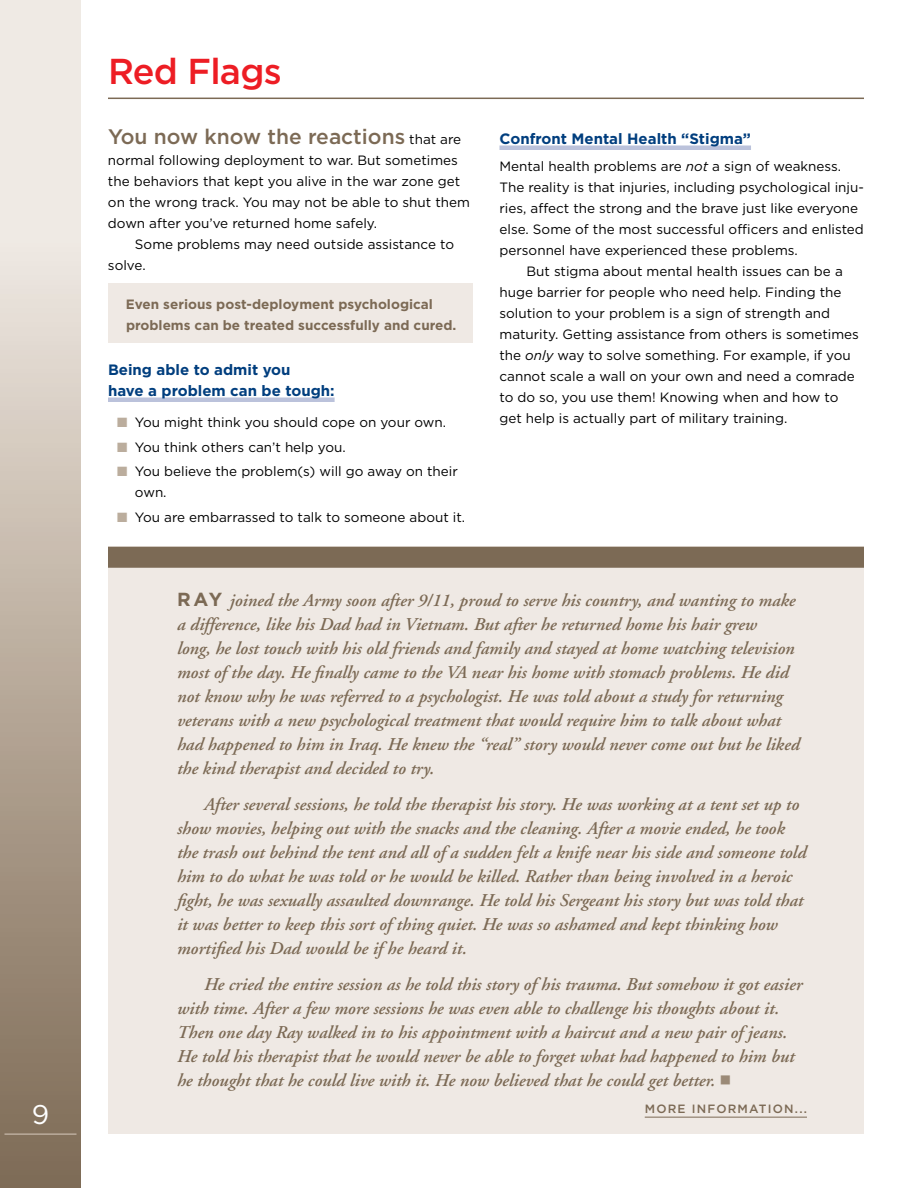
<style>
.page{position:relative;width:918px;height:1188px;background:#fff}
.page>*{position:absolute;margin:0;border:0;box-sizing:border-box;transform-origin:0 0}
._03_Hed{font:500 36px "Gotham";letter-spacing:-.02em;color:#ed1d24}
.t1{font:27px "Gotham";color:#fff}
._01-Text_no_indent{font:500 21px "Gotham";color:#7c6a55}
._04_Callout{font:italic 600 18px/24px "Adobe Garamond";color:#7c6a55}
._02_Subhed{font:700 15px/21px "Gotham";color:#003e7e}
._01-Text_no_indent-2{font:13.5px/21px "Gotham";color:#000}
._01-Text{font:13.5px/21px "Gotham";color:#000}
._01a_Text-Bullets{font:13.5px/21px "Gotham";color:#000}
._01-Text-2{font:700 13.5px/21px "Gotham";color:#7c6a55}
._07_More_Info{font:500 12px "Gotham";letter-spacing:.1em;color:#7c6a55}
.s1{font-weight:400;font-size:13.5px;color:#000}
.s2{color:#bbad9d}
.s3{font-style:italic}
.s4{font-family:"Gotham";font-weight:700;font-style:normal;font-size:18.9px}
.s5{font-family:"Universal Newswith Comm Pi";font-weight:400;font-style:normal;color:#9b8a77}
</style>
<div class="page">
<div style="left:108px;top:283px;width:364px;height:60px;background:#efe9e4"></div>
<hr style="left:108px;top:98px;width:756px;height:1px;background:#7c6a55">
<hr style="left:108px;top:398px;width:227px;height:4px;background:#bbc2db">
<hr style="left:500px;top:146px;width:251px;height:4px;background:#bbc2db">
<div style="left:108px;top:547px;width:756px;height:587px;background:#efe9e4"></div>
<hr style="left:645px;top:1117px;width:162px;height:1px;background:#7c6a55">
<div style="left:108px;top:547px;width:756px;height:21px;background:#7c6a55"></div>
<svg style="left:0;top:0;width:81px;height:1188px"></svg>
<hr style="left:4px;top:1133px;width:72px;height:2px;background:#bbad9d">
<h2 class="t1" style="left:32px;top:1100px;width:19px">9</h2>
<p class="_03_Hed" style="left:108px;top:51px;width:175px">Red Flags</p>
<p class="_01-Text_no_indent" style="left:108px;top:125px;width:355px">You now know the reactions <span class="s1">that are</span></p>
<p class="_01-Text_no_indent-2" style="left:108px;top:149px;width:363px">normal following deployment to war. But sometimes the behaviors that kept you alive in the war zone get on the wrong track. You may not be able to shut them down after you’ve returned home safely.</p>
<p class="_01-Text" style="left:108px;top:234px;width:348px;text-indent:27px">Some problems may need outside assistance to solve.</p>
<p class="_01-Text-2" style="left:126px;top:293px;width:332px">Even serious post-deployment psychological problems can be treated successfully and cured.</p>
<p class="_02_Subhed" style="left:108px;top:359px;width:228px">Being able to admit you<br>have a problem can be tough:</p>
<p class="_01a_Text-Bullets" style="left:117px;top:411px;width:331px"><span class="s2">■</span> You might think you should cope on your own.</p>
<p class="_01a_Text-Bullets" style="left:117px;top:436px;width:230px"><span class="s2">■</span> You think others can’t help you.</p>
<p class="_01a_Text-Bullets" style="left:135px;top:461px;width:324px;text-indent:-18px"><span class="s2">■</span> You believe the problem(s) will go away on their own.</p>
<p class="_01a_Text-Bullets" style="left:117px;top:506px;width:350px"><span class="s2">■</span> You are embarrassed to talk to someone about it.</p>
<p class="_02_Subhed" style="left:500px;top:128px;width:253px">Confront Mental Health “Stigma”</p>
<p class="_01-Text_no_indent-2" style="left:500px;top:155px;width:366px">Mental health problems are <span class="s3">not</span> a sign of weakness.<br>The reality is that injuries, including psychological inju&shy;ries, affect the strong and the brave just like everyone else. Some of the most successful officers and enlisted personnel have experienced these problems.</p>
<p class="_01-Text" style="left:500px;top:261px;width:361px;text-indent:27px">But stigma about mental health issues can be a huge barrier for people who need help. Finding the solution to your problem is a sign of strength and maturity. Getting assistance from others is sometimes the <span class="s3">only</span> way to solve something. For example, if you cannot scale a wall on your own and need a comrade to do so, you use them! Knowing when and how to get help is actually part of military training.</p>
<p class="_04_Callout" style="left:177px;top:589px;width:624px"><span class="s4">r ay</span> joined the Army soon after 9/11, proud to serve his country, and wanting to make a difference, like his Dad had in Vietnam. But after he returned home his hair grew<br>long, he lost touch with his old friends and family and stayed at home watching television most of the day. He finally came to the VA near his home with stomach problems. He did not know why he was referred to a psychologist. He was told about a study for returning veterans with a new psychological treatment that would require him to talk about what had happened to him in Iraq. He knew the “real” story would never come out but he liked the kind therapist and decided to try.</p>
<p class="_04_Callout" style="left:177px;top:793px;width:631px;text-indent:27px">After several sessions, he told the therapist his story. He was working at a tent set up to show movies, helping out with the snacks and the cleaning. After a movie ended, he took the trash out behind the tent and all of a sudden felt a knife near his side and someone told him to do what he was told or he would be killed. Rather than being involved in a heroic fight, he was sexually assaulted downrange. He told his Sergeant his story but was told that it was better to keep this sort of thing quiet. He was so ashamed and kept thinking how mortified his Dad would be if he heard it.</p>
<p class="_04_Callout" style="left:177px;top:973px;width:627px;text-indent:27px">He cried the entire session as he told this story of his trauma. But somehow it got easier with time. After a few more sessions he was even able to challenge his thoughts about it.<br>Then one day Ray walked in to his appointment with a haircut and a new pair of jeans.<br>He told his therapist that he would never be able to forget what had happened to him but he thought that he could live with it. He now believed that he could get better. <span class="s5">n</span></p>
<p class="_07_More_Info" style="left:645px;top:1102px;width:164px">MORE INFORMATION...</p>
</div>
